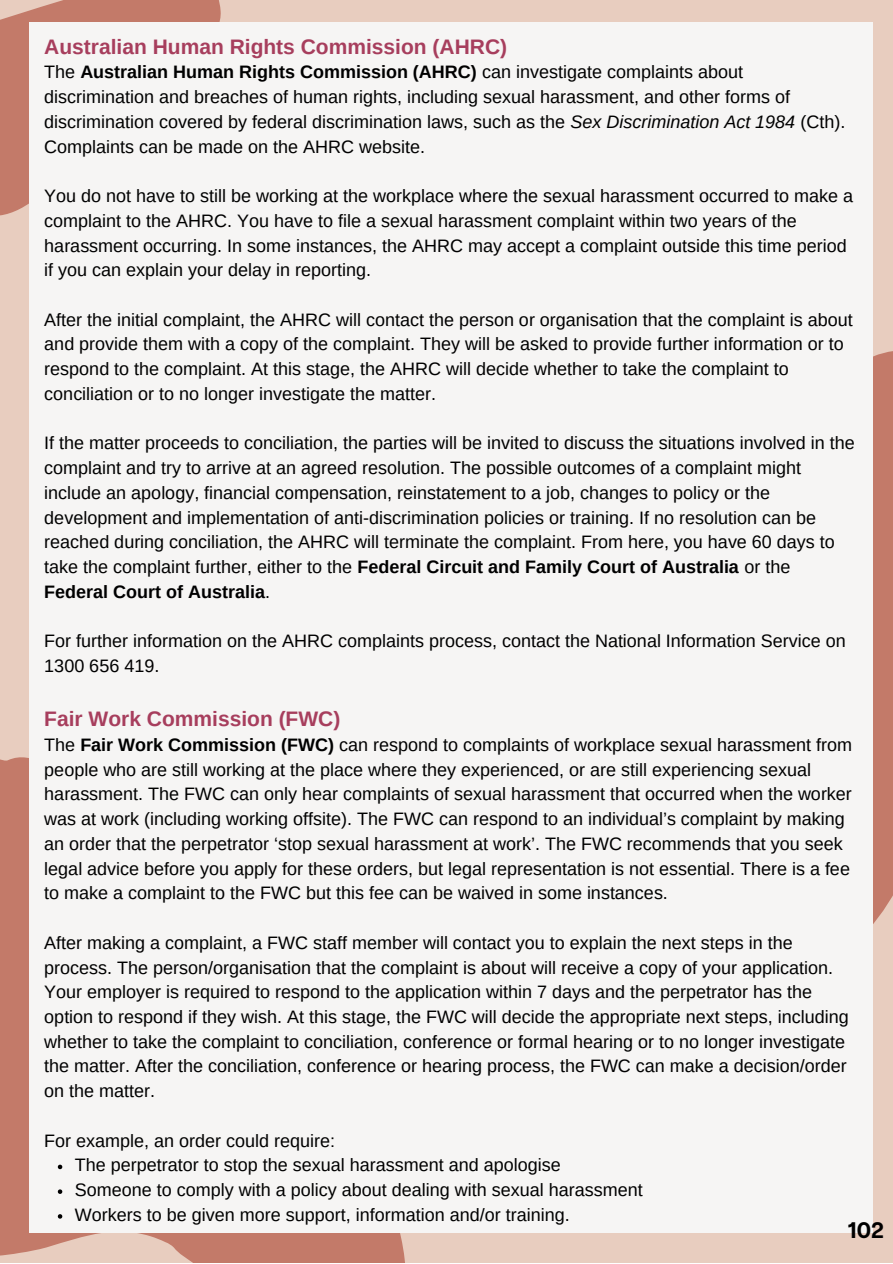
<style>
.page{position:relative;width:893px;height:1264px;background:#fff}
.page>*{position:absolute;margin:0;border:0;box-sizing:border-box;transform-origin:0 0}
.t1{font:700 22.5px "Articulat CF";color:#000}
.t2{font:700 21px "Arimo";color:#a73e5d}
.t3{font:18px/24.8px "Arimo";color:#000}
.s1{font-weight:700}
.s2{font-style:italic}
</style>
<div class="page">
<div style="left:0;top:0;width:892px;height:1262px;background:#e8cdbf"></div>
<svg style="left:0;top:757px;width:570px;height:505px;fill:#c37a69"></svg>
<svg style="left:872px;top:212px;width:20px;height:822px;fill:#c37a69"></svg>
<svg style="left:0;top:0;width:221px;height:216px;background:#c5806f"></svg>
<div style="left:29px;top:22px;width:843px;height:1210px;background:#f6f5f4"></div>
<svg style="left:58px;top:1164px;width:4px;height:5px"></svg>
<svg style="left:58px;top:1189px;width:4px;height:4px"></svg>
<svg style="left:58px;top:1214px;width:4px;height:4px"></svg>
<p class="t2" style="left:44px;top:35px;width:464px">Australian Human Rights Commission (AHRC)</p>
<p class="t3" style="left:44px;top:60px;width:802px">The <span class="s1">Australian Human Rights Commission (AHRC)</span> can investigate complaints about discrimination and breaches of human rights, including sexual harassment, and other forms of discrimination covered by federal discrimination laws, such as the <span class="s2">Sex Discrimination Act 1984</span> (Cth).<br>Complaints can be made on the AHRC website.</p>
<p class="t3" style="left:44px;top:183px;width:810px">You do not have to still be working at the workplace where the sexual harassment occurred to make a complaint to the AHRC. You have to file a sexual harassment complaint within two years of the harassment occurring. In some instances, the AHRC may accept a complaint outside this time period if you can explain your delay in reporting.</p>
<p class="t3" style="left:44px;top:307px;width:810px">After the initial complaint, the AHRC will contact the person or organisation that the complaint is about and provide them with a copy of the complaint. They will be asked to provide further information or to respond to the complaint. At this stage, the AHRC will decide whether to take the complaint to conciliation or to no longer investigate the matter.</p>
<p class="t3" style="left:44px;top:431px;width:812px">If the matter proceeds to conciliation, the parties will be invited to discuss the situations involved in the complaint and try to arrive at an agreed resolution. The possible outcomes of a complaint might include an apology, financial compensation, reinstatement to a job, changes to policy or the development and implementation of anti-discrimination policies or training. If no resolution can be reached during conciliation, the AHRC will terminate the complaint. From here, you have 60 days to take the complaint further, either to the <span class="s1">Federal Circuit and Family Court of Australia</span> or the <span class="s1">Federal Court of Australia</span>.</p>
<p class="t3" style="left:44px;top:628px;width:803px">For further information on the AHRC complaints process, contact the National Information Service on<br>1300 656 419.</p>
<p class="t2" style="left:44px;top:707px;width:297px">Fair Work Commission (FWC)</p>
<p class="t3" style="left:44px;top:732px;width:809px">The <span class="s1">Fair Work Commission (FWC)</span> can respond to complaints of workplace sexual harassment from people who are still working at the place where they experienced, or are still experiencing sexual harassment. The FWC can only hear complaints of sexual harassment that occurred when the worker was at work (including working offsite). The FWC can respond to an individual’s complaint by making an order that the perpetrator ‘stop sexual harassment at work’. The FWC recommends that you seek legal advice before you apply for these orders, but legal representation is not essential. There is a fee to make a complaint to the FWC but this fee can be waived in some instances.</p>
<p class="t3" style="left:44px;top:930px;width:806px">After making a complaint, a FWC staff member will contact you to explain the next steps in the process. The person/organisation that the complaint is about will receive a copy of your application.<br>Your employer is required to respond to the application within 7 days and the perpetrator has the option to respond if they wish. At this stage, the FWC will decide the appropriate next steps, including whether to take the complaint to conciliation, conference or formal hearing or to no longer investigate the matter. After the conciliation, conference or hearing process, the FWC can make a decision/order on the matter.</p>
<p class="t3" style="left:44px;top:1128px;width:292px">For example, an order could require:</p>
<p class="t3" style="left:75px;top:1152px;width:487px">The perpetrator to stop the sexual harassment and apologise</p>
<p class="t3" style="left:75px;top:1177px;width:569px">Someone to comply with a policy about dealing with sexual harassment</p>
<p class="t3" style="left:75px;top:1202px;width:496px">Workers to be given more support, information and/or training.</p>
<p class="t1" style="left:847px;top:1216px;width:38px">102</p>
</div>
